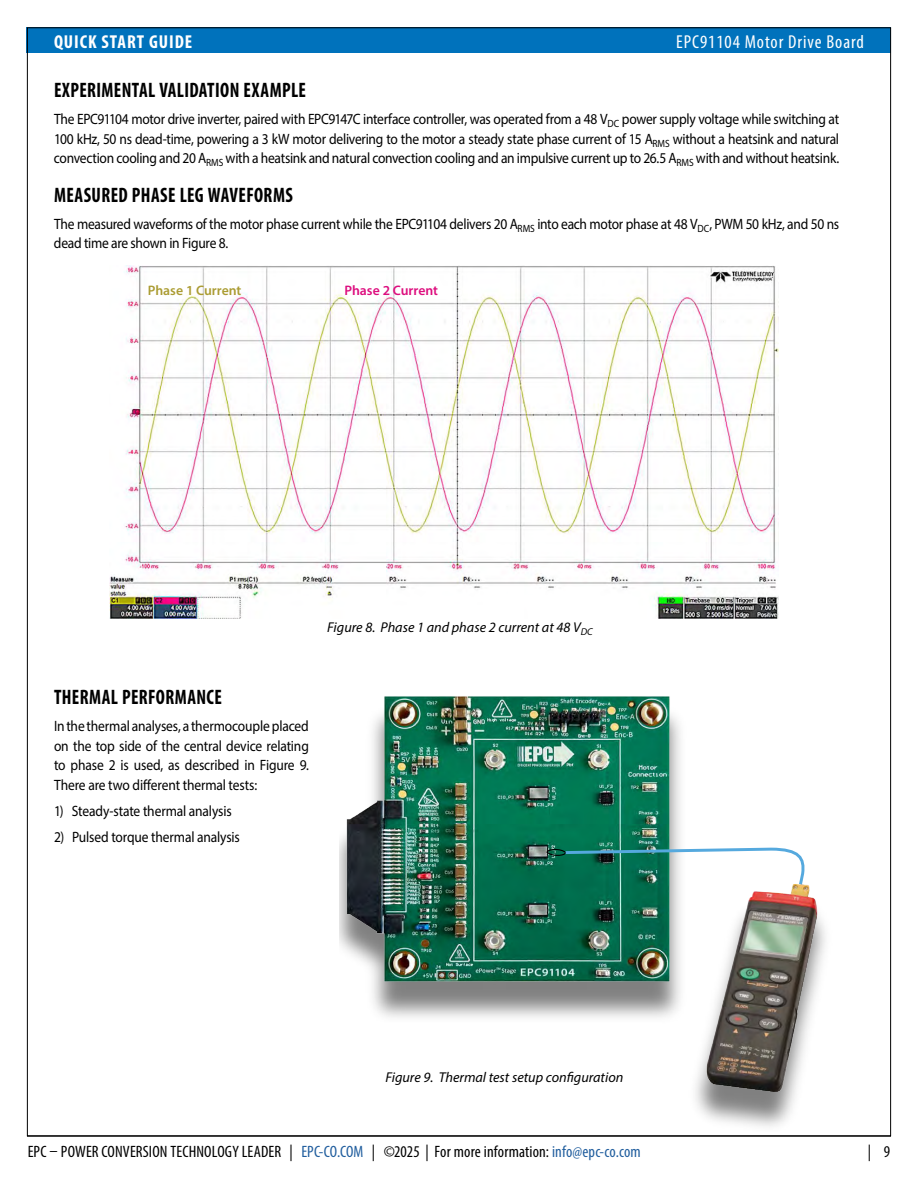
<style>
.page{position:relative;width:918px;height:1188px;background:#fff}
.page>*{position:absolute;margin:0;border:0;box-sizing:border-box;transform-origin:0 0}
.QSG_Basic_Text{font:700 condensed 21px "Myriad Pro";letter-spacing:.02em;color:#000;scale:.9 1}
.t1{font:condensed 18.75px "Myriad Pro";letter-spacing:.05em;color:#fff}
.t2{font:700 condensed 18.75px "Myriad Pro";letter-spacing:.05em;color:#fff}
.t3{font:condensed 16.5px "Myriad Pro";letter-spacing:.01em;color:#000}
.QSG_Basic_Text-2{font:15px/19.5px "Myriad Pro";letter-spacing:-.02em;color:#000;text-align:justify;scale:.9 1}
.t4{font:italic 14.25px "Myriad Pro";color:#000}
.t5{font:600 13.8px "Myriad Pro";color:#ab9c33}
.t6{font:600 13.8px "Myriad Pro";color:#dd0e7e}
.s1{color:#215e9e}
</style>
<div class="page">
<div style="left:27px;top:27px;width:864px;height:26px;background:#0072bc"></div>
<hr style="left:27px;top:1136px;width:864px;height:1px;background:#000">
<img style="left:110px;top:266px;width:668px;height:353px">
<img style="left:339px;top:696px;width:345px;height:296px">
<svg style="left:546px;top:848px;width:259px;height:40px"></svg>
<img style="left:683px;top:887px;width:143px;height:240px">
<img style="left:706px;top:880px;width:111px;height:211px">
<p class="t2" style="left:54px;top:30px;width:140px">QUICK START GUIDE</p>
<p class="t1" style="left:676px;top:30px;width:189px">EPC91104 Motor Drive Board</p>
<p class="QSG_Basic_Text" style="left:54px;top:77px;width:282px">EXPERIMENTAL VALIDATION EXAMPLE</p>
<p class="QSG_Basic_Text-2" style="left:54px;top:109px;width:874px">The EPC91104 motor drive inverter, paired with EPC9147C interface controller, was operated from a 48 V<sub>DC</sub> power supply voltage while switching at 100 kHz, 50 ns dead-time, powering a 3 kW motor delivering to the motor a steady state phase current of 15 A<sub>RMS</sub> without a heatsink and natural convection cooling and 20 A<sub>RMS</sub> with a heatsink and natural convection cooling and an impulsive current up to 26.5 A<sub>RMS</sub> with and without heatsink.</p>
<p class="QSG_Basic_Text" style="left:54px;top:182px;width:267px">MEASURED PHASE LEG WAVEFORMS</p>
<p class="QSG_Basic_Text-2" style="left:54px;top:214px;width:874px">The measured waveforms of the motor phase current while the EPC91104 delivers 20 A<sub>RMS</sub> into each motor phase at 48 V<sub>DC</sub>, PWM 50 kHz, and 50 ns dead time are shown in Figure 8.</p>
<p class="t5" style="left:148px;top:282px;width:95px">Phase 1 Current</p>
<p class="t6" style="left:344px;top:282px;width:95px">Phase 2 Current</p>
<p class="t4" style="left:327px;top:618px;width:267px">Figure 8. Phase 1 and phase 2 current at 48 V<sub>DC</sub></p>
<p class="QSG_Basic_Text" style="left:54px;top:684px;width:188px">THERMAL PERFORMANCE</p>
<p class="QSG_Basic_Text-2" style="left:54px;top:716px;width:285px">In the thermal analyses, a thermocouple placed on the top side of the central device relating to phase 2 is used, as described in Figure 9.<br>There are two different thermal tests:</p>
<p class="QSG_Basic_Text-2" style="left:54px;top:801px;width:199px">1) Steady-state thermal analysis</p>
<p class="QSG_Basic_Text-2" style="left:54px;top:827px;width:208px">2) Pulsed torque thermal analysis</p>
<p class="t4" style="left:385px;top:1068px;width:239px">Figure 9. Thermal test setup configuration</p>
<p class="t3" style="left:28px;top:1142px;width:615px">EPC – POWER CONVERSION TECHNOLOGY LEADER | <span class="s1">EPC-CO.COM</span> | ©2025 | For more information: <span class="s1">info@epc-co.com</span></p>
<p class="t3" style="left:868px;top:1142px;width:24px">| 9</p>
</div>
